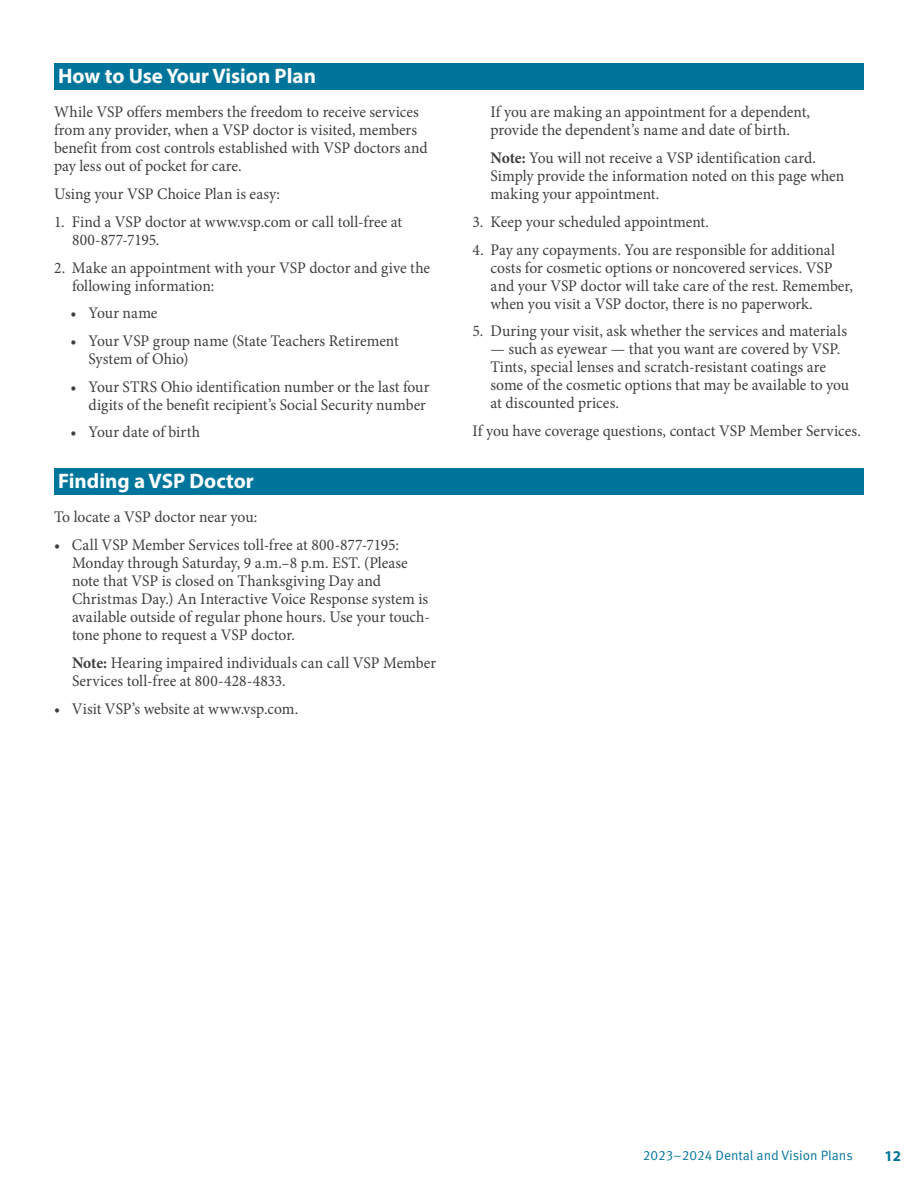
<style>
.page{position:relative;width:918px;height:1188px;background:#fff}
.page>*{position:absolute;margin:0;border:0;box-sizing:border-box;transform-origin:0 0}
.headings{font:700 21px "Myriad Pro";color:#fff}
.BULLET{font:16.2px/18px "Minion Pro";color:#3e3e3f;scale:.96 1}
.BODY_COPY{font:16.2px/18px "Minion Pro";letter-spacing:-.005em;color:#3e3e3f;scale:.96 1}
._2nd_BULLET{font:16.2px/18px "Minion Pro";color:#3e3e3f;scale:.96 1}
.t1{font:700 15px "Myriad Pro";color:#00759b}
.t2{font:13.5px "Meta Pro Norm";color:#00759b}
.s1{font-weight:700}
</style>
<div class="page">
<div style="left:54px;top:63px;width:810px;height:27px;background:#00759b"></div>
<div style="left:54px;top:468px;width:810px;height:27px;background:#00759b"></div>
<p class="headings" style="left:58px;top:62px;width:259px">How to Use Your Vision Plan</p>
<p class="BODY_COPY" style="left:54px;top:103px;width:391px">While VSP offers members the freedom to receive services from any provider, when a VSP doctor is visited, members benefit from cost controls established with VSP doctors and pay less out of pocket for care.</p>
<p class="BODY_COPY" style="left:54px;top:185px;width:237px">Using your VSP Choice Plan is easy:</p>
<p class="BULLET" style="left:72px;top:213px;width:346px;text-indent:-18px">1. Find a VSP doctor at www.vsp.com or call toll-free at<br>800-877-7195.</p>
<p class="BULLET" style="left:72px;top:259px;width:375px;text-indent:-18px">2. Make an appointment with your VSP doctor and give the following information:</p>
<p class="_2nd_BULLET" style="left:70px;top:304px;width:92px">• Your name</p>
<p class="_2nd_BULLET" style="left:88px;top:332px;width:325px;text-indent:-18px">• Your VSP group name (State Teachers Retirement<br>System of Ohio)</p>
<p class="_2nd_BULLET" style="left:70px;top:378px;width:376px;text-align:right">• Your STRS Ohio identification number or the last four digits of the benefit recipient’s Social Security number</p>
<p class="_2nd_BULLET" style="left:70px;top:423px;width:137px">• Your date of birth</p>
<p class="headings" style="left:58px;top:467px;width:197px">Finding a VSP Doctor</p>
<p class="BODY_COPY" style="left:54px;top:508px;width:213px">To locate a VSP doctor near you:</p>
<p class="BULLET" style="left:72px;top:536px;width:374px;text-indent:-18px">• Call VSP Member Services toll-free at 800-877-7195:<br>Monday through Saturday, 9 a.m.–8 p.m. EST. (Please note that VSP is closed on Thanksgiving Day and Christmas Day.) An Interactive Voice Response system is available outside of regular phone hours. Use your touch&shy;tone phone to request a VSP doctor.</p>
<p class="BULLET" style="left:72px;top:654px;width:381px"><span class="s1">Note:</span> Hearing impaired individuals can call VSP Member<br>Services toll-free at 800-428-4833.</p>
<p class="BULLET" style="left:54px;top:700px;width:256px">• Visit VSP’s website at www.vsp.com.</p>
<p class="BULLET" style="left:490px;top:103px;width:335px">If you are making an appointment for a dependent, provide the dependent’s name and date of birth.</p>
<p class="BULLET" style="left:490px;top:149px;width:370px"><span class="s1">Note:</span> You will not receive a VSP identification card.<br>Simply provide the information noted on this page when making your appointment.</p>
<p class="BULLET" style="left:472px;top:213px;width:248px">3. Keep your scheduled appointment.</p>
<p class="BULLET" style="left:490px;top:241px;width:379px;text-indent:-18px">4. Pay any copayments. You are responsible for additional costs for cosmetic options or noncovered services. VSP and your VSP doctor will take care of the rest. Remember, when you visit a VSP doctor, there is no paperwork.</p>
<p class="BULLET" style="left:472px;top:322px;width:392px">5. During your visit, ask whether the services and materials</p>
<p class="BULLET" style="left:490px;top:340px;width:375px">— such as eyewear — that you want are covered by VSP.<br>Tints, special lenses and scratch-resistant coatings are some of the cosmetic options that may be available to you at discounted prices.</p>
<p class="BODY_COPY" style="left:472px;top:422px;width:406px">If you have coverage questions, contact VSP Member Services.</p>
<p class="t2" style="left:643px;top:1145px;width:212px">2023–2024 Dental and Vision Plans</p>
<p class="t1" style="left:885px;top:1146px;width:18px">12</p>
</div>
